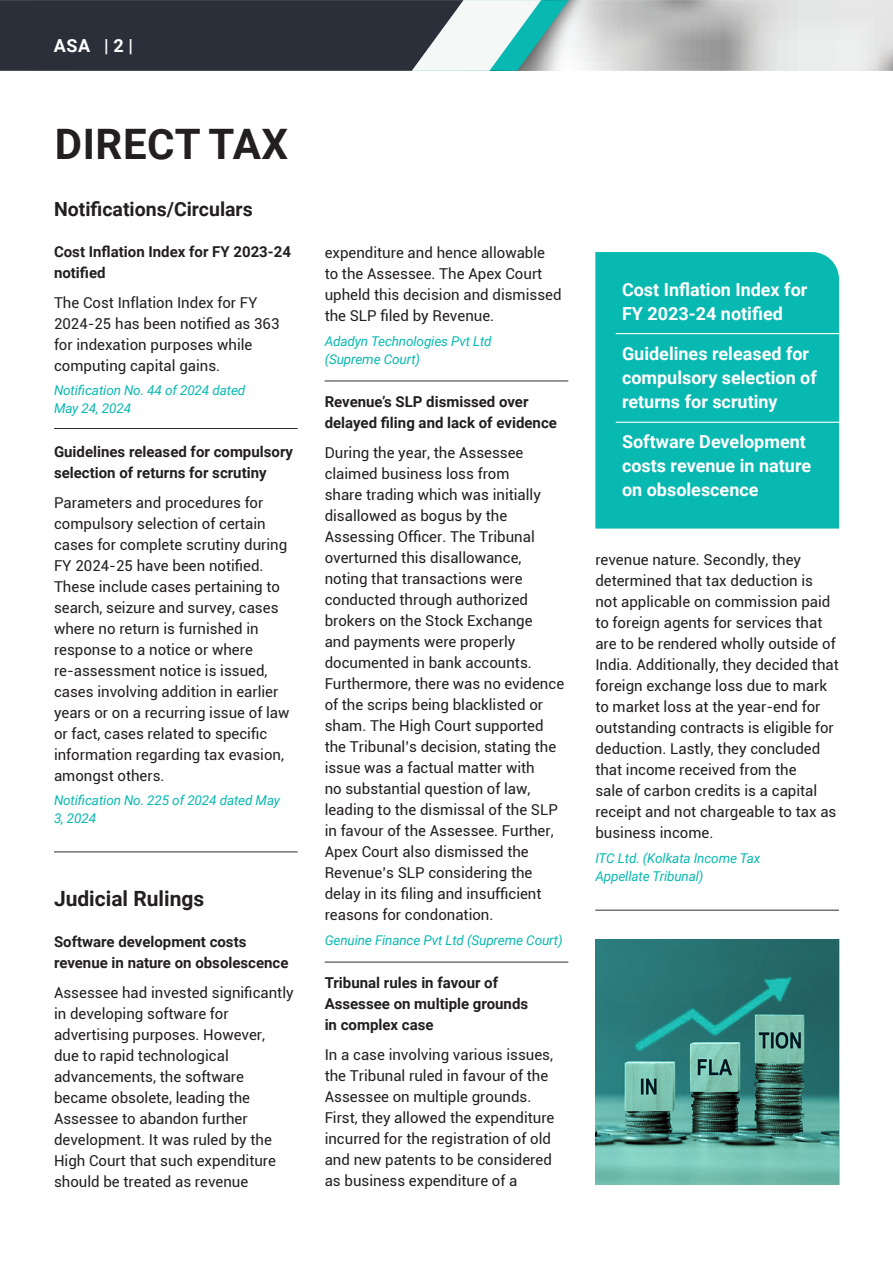
<style>
.page{position:relative;width:893px;height:1263px;background:#fff}
.page>*{position:absolute;margin:0;border:0;box-sizing:border-box;transform-origin:0 0}
.t1{font:700 42px "Roboto";letter-spacing:.015em;color:#231f20}
.t2{font:700 21px "Roboto";color:#231f20}
.t3{font:700 19.5px "Roboto";color:#231f20}
.t4{font:700 18px/24px "Roboto";color:#fff}
.t5{font:15px/21px "Roboto";color:#231f20}
.t6{font:700 15px/21px "Roboto";color:#231f20}
.t7{font:italic 13.5px/18px "Roboto";letter-spacing:-.01em;color:#08b9b1}
</style>
<div class="page">
<svg style="left:0;top:0;width:893px;height:71px;background:#7b8489"></svg>
<hr style="left:54px;top:428px;width:244px;height:1px;background:#2a2f3a">
<hr style="left:325px;top:381px;width:243px;height:1px;background:#2a2f3a">
<hr style="left:325px;top:962px;width:243px;height:1px;background:#2a2f3a">
<hr style="left:54px;top:851px;width:244px;height:1px;background:#2a2f3a">
<hr style="left:595px;top:910px;width:244px;height:1px;background:#2a2f3a">
<div style="left:595px;top:252px;width:244px;height:277px;background:#08b9b1"></div>
<hr style="left:616px;top:333px;width:227px;height:1px;background:#fff">
<hr style="left:616px;top:422px;width:227px;height:1px;background:#fff">
<svg style="left:596px;top:939px;width:243px;height:245px;background:#428983"></svg>
<p class="t4" style="left:54px;top:33px;width:81px">ASA | 2 |</p>
<h1 class="t1" style="left:55px;top:115px;width:235px">DIRECT TAX</h1>
<h3 class="t3" style="left:54px;top:195px;width:200px">Notifications/Circulars</h3>
<p class="t6" style="left:54px;top:241px;width:238px">Cost Inflation Index for FY 2023-24 notified</p>
<p class="t5" style="left:54px;top:291px;width:227px">The Cost Inflation Index for FY<br>2024-25 has been notified as 363 for indexation purposes while computing capital gains.</p>
<p class="t7" style="left:54px;top:381px;width:193px">Notification No. 44 of 2024 dated<br>May 24, 2024</p>
<p class="t6" style="left:54px;top:440px;width:241px">Guidelines released for compulsory selection of returns for scrutiny</p>
<p class="t5" style="left:54px;top:491px;width:237px">Parameters and procedures for compulsory selection of certain cases for complete scrutiny during<br>FY 2024-25 have been notified.<br>These include cases pertaining to search, seizure and survey, cases where no return is furnished in response to a notice or where re-assessment notice is issued, cases involving addition in earlier years or on a recurring issue of law or fact, cases related to specific information regarding tax evasion, amongst others.</p>
<p class="t7" style="left:54px;top:791px;width:228px">Notification No. 225 of 2024 dated May<br>3, 2024</p>
<h2 class="t2" style="left:54px;top:884px;width:152px">Judicial Rulings</h2>
<p class="t6" style="left:54px;top:931px;width:236px">Software development costs revenue in nature on obsolescence</p>
<p class="t5" style="left:54px;top:981px;width:241px">Assessee had invested significantly in developing software for advertising purposes. However, due to rapid technological advancements, the software became obsolete, leading the<br>Assessee to abandon further development. It was ruled by the<br>High Court that such expenditure should be treated as revenue</p>
<p class="t5" style="left:325px;top:242px;width:238px">expenditure and hence allowable to the Assessee. The Apex Court upheld this decision and dismissed the SLP filed by Revenue.</p>
<p class="t7" style="left:325px;top:332px;width:169px">Adadyn Technologies Pvt Ltd (Supreme Court)</p>
<p class="t6" style="left:325px;top:391px;width:234px">Revenue’s SLP dismissed over delayed filing and lack of evidence</p>
<p class="t5" style="left:325px;top:442px;width:241px">During the year, the Assessee claimed business loss from<br>share trading which was initially disallowed as bogus by the<br>Assessing Officer. The Tribunal overturned this disallowance, noting that transactions were conducted through authorized brokers on the Stock Exchange<br>and payments were properly documented in bank accounts.<br>Furthermore, there was no evidence of the scrips being blacklisted or sham. The High Court supported the Tribunal’s decision, stating the issue was a factual matter with<br>no substantial question of law, leading to the dismissal of the SLP in favour of the Assessee. Further,<br>Apex Court also dismissed the<br>Revenue’s SLP considering the delay in its filing and insufficient reasons for condonation.</p>
<p class="t7" style="left:325px;top:930px;width:240px">Genuine Finance Pvt Ltd (Supreme Court)</p>
<p class="t6" style="left:325px;top:972px;width:205px">Tribunal rules in favour of<br>Assessee on multiple grounds in complex case</p>
<p class="t5" style="left:325px;top:1043px;width:231px">In a case involving various issues, the Tribunal ruled in favour of the Assessee on multiple grounds.<br>First, they allowed the expenditure incurred for the registration of old and new patents to be considered as business expenditure of a</p>
<p class="t4" style="left:622px;top:277px;width:187px">Cost Inflation Index for<br>FY 2023-24 notified</p>
<p class="t4" style="left:622px;top:341px;width:196px">Guidelines released for compulsory selection of returns for scrutiny</p>
<p class="t4" style="left:622px;top:429px;width:191px">Software Development costs revenue in nature on obsolescence</p>
<p class="t5" style="left:595px;top:548px;width:245px">revenue nature. Secondly, they determined that tax deduction is not applicable on commission paid to foreign agents for services that are to be rendered wholly outside of India. Additionally, they decided that foreign exchange loss due to mark to market loss at the year-end for outstanding contracts is eligible for deduction. Lastly, they concluded that income received from the<br>sale of carbon credits is a capital receipt and not chargeable to tax as business income.</p>
<p class="t7" style="left:595px;top:848px;width:167px">ITC Ltd. (Kolkata Income Tax<br>Appellate Tribunal)</p>
</div>
